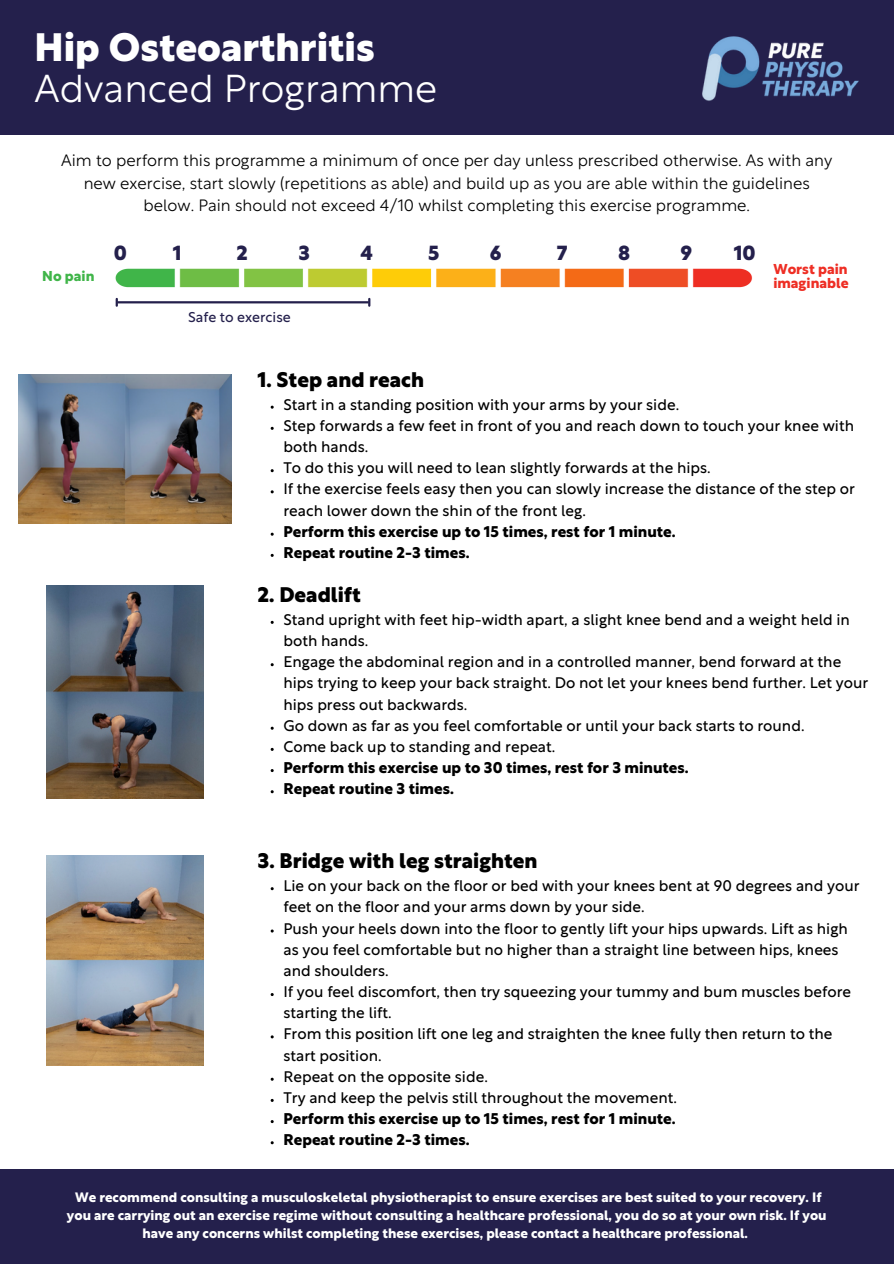
<style>
.page{position:relative;width:894px;height:1264px;background:#fff}
.page>*{position:absolute;margin:0;border:0;box-sizing:border-box;transform-origin:0 0}
.t1{font:800 38.7px/40.7px "Rustica";color:#fff}
.t2{font:800 20.7px "Rustica";color:#000}
.t3{font:800 19.95px "Rustica";color:#24204c}
.t4{font:300 16.35px/22.5px "Rustica";color:#000;text-align:center}
.t5{font:15.15px/21.1px "Rustica";color:#000}
.t6{font:700 15.15px "Rustica";color:#000}
.t7{font:700 14.1px/14.7px "Rustica";color:#ee2e24}
.t8{font:14.1px "Rustica";color:#24204c}
.t9{font:700 14.1px "Rustica";color:#40b549}
.t10{font:700 13.35px/17.9px "Rustica";color:#fff;text-align:center}
.s1{font-weight:300}
</style>
<div class="page">
<div style="left:0;top:0;width:893px;height:134px;background:#24204c"></div>
<img style="left:702px;top:36px;width:157px;height:65px">
<img style="left:19px;top:374px;width:212px;height:150px">
<img style="left:46px;top:855px;width:157px;height:210px">
<img style="left:46px;top:585px;width:157px;height:213px">
<div style="left:0;top:1169px;width:893px;height:94px;background:#24204c"></div>
<img style="left:115px;top:268px;width:637px;height:19px">
<hr style="left:117px;top:301px;width:251px;height:2px;background:#24204c">
<svg style="left:116px;top:299px;width:2px;height:7px"></svg>
<svg style="left:368px;top:299px;width:2px;height:7px"></svg>
<h1 class="t1" style="left:35px;top:31px;width:404px">Hip Osteoarthritis<br><span class="s1">Advanced Programme</span></h1>
<p class="t4" style="left:61px;top:151px;width:772px">Aim to perform this programme a minimum of once per day unless prescribed otherwise. As with any new exercise, start slowly (repetitions as able) and build up as you are able within the guidelines below. Pain should not exceed 4/10 whilst completing this exercise programme.</p>
<p class="t3" style="left:114px;top:246px;width:15px">0</p>
<p class="t3" style="left:173px;top:246px;width:10px">1</p>
<p class="t3" style="left:236px;top:246px;width:13px">2</p>
<p class="t3" style="left:298px;top:246px;width:13px">3</p>
<p class="t3" style="left:360px;top:246px;width:14px">4</p>
<p class="t3" style="left:428px;top:246px;width:13px">5</p>
<p class="t3" style="left:489px;top:246px;width:13px">6</p>
<p class="t3" style="left:556px;top:246px;width:12px">7</p>
<p class="t3" style="left:617px;top:246px;width:14px">8</p>
<p class="t3" style="left:680px;top:246px;width:13px">9</p>
<p class="t3" style="left:733px;top:246px;width:23px">10</p>
<p class="t9" style="left:42px;top:271px;width:54px">No pain</p>
<p class="t7" style="left:773px;top:262px;width:77px">Worst pain imaginable</p>
<h4 class="t8" style="left:188px;top:312px;width:104px">Safe to exercise</h4>
<h4 class="t2" style="left:257px;top:372px;width:168px">1. Step and reach</h4>
<h4 class="t5" style="left:283px;top:395px;width:397px">Start in a standing position with your arms by your side.</h4>
<p class="t5" style="left:283px;top:416px;width:572px">Step forwards a few feet in front of you and reach down to touch your knee with both hands.</p>
<p class="t5" style="left:283px;top:459px;width:428px">To do this you will need to lean slightly forwards at the hips.</p>
<p class="t5" style="left:283px;top:480px;width:573px">If the exercise feels easy then you can slowly increase the distance of the step or reach lower down the shin of the front leg.</p>
<h2 class="t6" style="left:283px;top:526px;width:393px">Perform this exercise up to 15 times, rest for 1 minute.</h2>
<p class="t6" style="left:283px;top:547px;width:187px">Repeat routine 2-3 times.</p>
<p class="t2" style="left:257px;top:587px;width:105px">2. Deadlift</p>
<p class="t5" style="left:283px;top:610px;width:568px">Stand upright with feet hip-width apart, a slight knee bend and a weight held in both hands.</p>
<p class="t5" style="left:283px;top:652px;width:586px">Engage the abdominal region and in a controlled manner, bend forward at the hips trying to keep your back straight. Do not let your knees bend further. Let your hips press out backwards.</p>
<p class="t5" style="left:283px;top:716px;width:522px">Go down as far as you feel comfortable or until your back starts to round.</p>
<h2 class="t5" style="left:283px;top:737px;width:273px">Come back up to standing and repeat.</h2>
<p class="t6" style="left:283px;top:762px;width:406px">Perform this exercise up to 30 times, rest for 3 minutes.</p>
<p class="t6" style="left:283px;top:783px;width:172px">Repeat routine 3 times.</p>
<p class="t2" style="left:257px;top:853px;width:281px">3. Bridge with leg straighten</p>
<p class="t5" style="left:283px;top:876px;width:577px">Lie on your back on the floor or bed with your knees bent at 90 degrees and your feet on the floor and your arms down by your side.</p>
<p class="t5" style="left:283px;top:919px;width:566px">Push your heels down into the floor to gently lift your hips upwards. Lift as high as you feel comfortable but no higher than a straight line between hips, knees and shoulders.</p>
<p class="t5" style="left:283px;top:982px;width:569px">If you feel discomfort, then try squeezing your tummy and bum muscles before starting the lift.</p>
<p class="t5" style="left:283px;top:1024px;width:550px">From this position lift one leg and straighten the knee fully then return to the start position.</p>
<h2 class="t5" style="left:283px;top:1067px;width:206px">Repeat on the opposite side.</h2>
<p class="t5" style="left:283px;top:1088px;width:395px">Try and keep the pelvis still throughout the movement.</p>
<p class="t6" style="left:283px;top:1113px;width:393px">Perform this exercise up to 15 times, rest for 1 minute.</p>
<p class="t6" style="left:283px;top:1134px;width:187px">Repeat routine 2-3 times.</p>
<p class="t10" style="left:67px;top:1189px;width:761px">We recommend consulting a musculoskeletal physiotherapist to ensure exercises are best suited to your recovery. If you are carrying out an exercise regime without consulting a healthcare professional, you do so at your own risk. If you have any concerns whilst completing these exercises, please contact a healthcare professional.</p>
</div>
